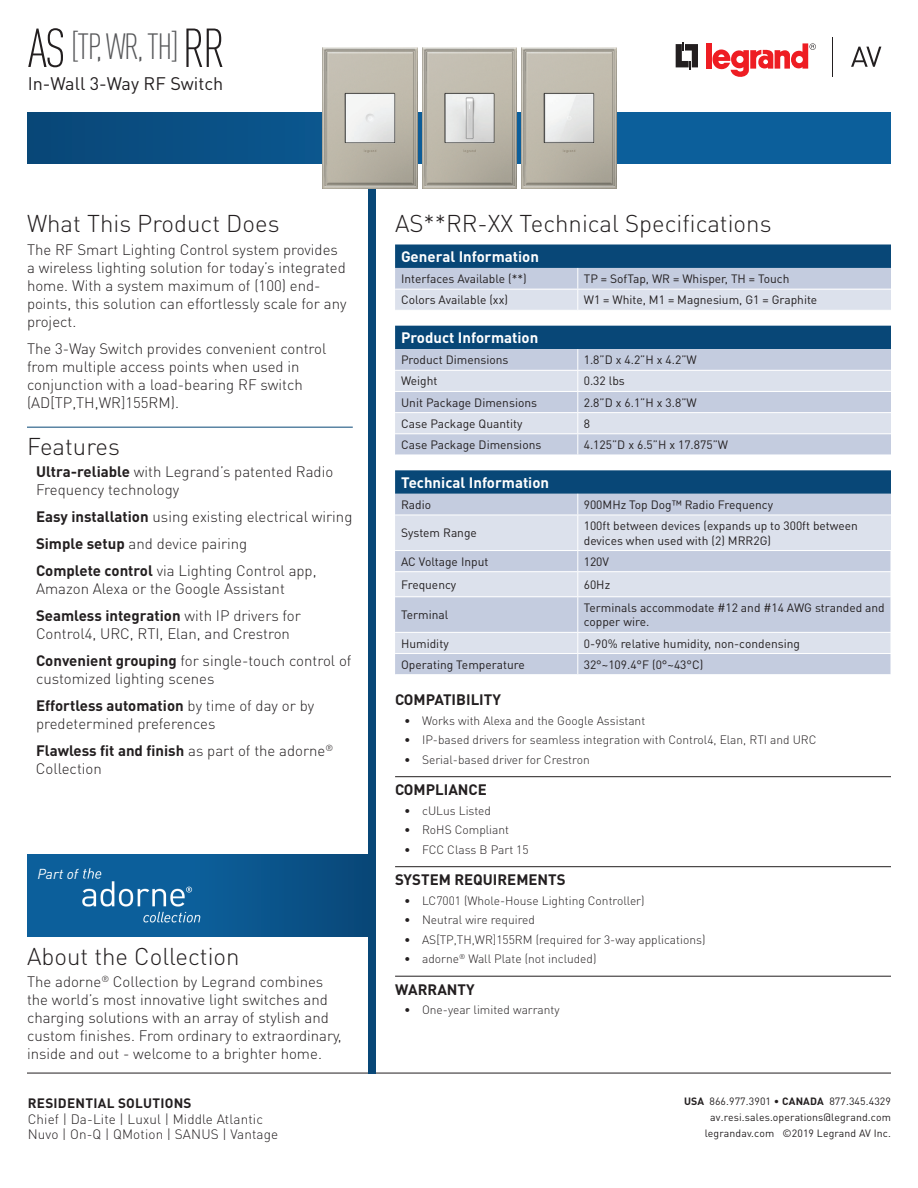
<style>
.page{position:relative;width:918px;height:1188px;background:#fff}
.page>*{position:absolute;margin:0;border:0;box-sizing:border-box;transform-origin:0 0}
.t1{font:300 condensed 36px "DINOT";color:#57585a}
.t2{font:300 24px "DINOT";color:#231f20}
.t3{font:18px "DINOT";color:#231f20}
.t4{font:300 15px/18px "DINOT";color:#231f20}
.t5{font:700 15px "DINOT";color:#fff}
.t6{font:700 15px "DINOT";color:#231f20}
.t7{font:italic 14.25px "DINOT";letter-spacing:-.005em;color:#fff}
.t8{font:300 13.5px/15px "DINOT";letter-spacing:.01em;color:#231f20}
.t9{font:700 13.5px "DINOT";letter-spacing:.02em;color:#231f20}
.t10{font:12px/14.4px "DINOT";color:#231f20}
.t11{font:300 12px "DINOT";color:#231f20}
.t12{font:10.5px/15.6px "DINOT";letter-spacing:.01em;color:#231f20;text-align:right}
.s1{font-size:54px;color:#231f20}
.s2{font-weight:700}
</style>
<div class="page">
<hr style="left:27px;top:1073px;width:864px;height:1px;background:#231f20">
<svg style="left:676px;top:42px;width:22px;height:27px"></svg>
<div style="left:706px;top:43px;width:6px;height:26px;background:#ee1d23"></div>
<svg style="left:713px;top:43px;width:103px;height:34px"></svg>
<hr style="left:832px;top:37px;width:1px;height:40px;background:#231f20">
<svg style="left:851px;top:47px;width:30px;height:20px"></svg>
<svg style="left:27px;top:113px;width:864px;height:51px;background:#0a568e"></svg>
<div style="left:368px;top:166px;width:7px;height:907px;background:#084777"></div>
<hr style="left:27px;top:427px;width:326px;height:1px;background:#084777">
<img style="left:323px;top:48px;width:94px;height:141px">
<img style="left:522px;top:48px;width:94px;height:141px">
<img style="left:422px;top:48px;width:95px;height:141px">
<div style="left:27px;top:854px;width:341px;height:82px;background:linear-gradient(to right,#0d65a4,#0a4d80)"></div>
<img style="left:80px;top:866px;width:132px;height:59px">
<hr style="left:395px;top:776px;width:496px;height:1px;background:#231f20">
<hr style="left:395px;top:866px;width:496px;height:1px;background:#231f20">
<hr style="left:395px;top:976px;width:496px;height:1px;background:#231f20">
<svg style="left:395px;top:244px;width:496px;height:66px;background:#88a3be"></svg>
<hr style="left:395px;top:289px;width:183px;height:1px;background:#fff">
<hr style="left:578px;top:289px;width:313px;height:1px;background:#fff">
<svg style="left:395px;top:326px;width:496px;height:129px;background:#aabbd0"></svg>
<hr style="left:395px;top:391px;width:183px;height:1px;background:#fff">
<hr style="left:578px;top:391px;width:313px;height:1px;background:#fff">
<hr style="left:395px;top:433px;width:183px;height:1px;background:#fff">
<hr style="left:578px;top:433px;width:313px;height:1px;background:#fff">
<hr style="left:395px;top:412px;width:183px;height:1px;background:#fff">
<hr style="left:578px;top:412px;width:313px;height:1px;background:#fff">
<div style="left:395px;top:654px;width:496px;height:20px;background:#c4ccdf"></div>
<svg style="left:395px;top:516px;width:496px;height:137px;background:#d2d8e6"></svg>
<svg style="left:395px;top:470px;width:496px;height:45px;background:#6488a9"></svg>
<hr style="left:577px;top:515px;width:1px;height:35px;background:#fff">
<svg style="left:577px;top:551px;width:1px;height:45px"></svg>
<hr style="left:577px;top:597px;width:1px;height:35px;background:#fff">
<svg style="left:577px;top:633px;width:1px;height:41px"></svg>
<hr style="left:395px;top:550px;width:183px;height:1px;background:#fff">
<hr style="left:578px;top:550px;width:313px;height:1px;background:#fff">
<hr style="left:395px;top:571px;width:183px;height:1px;background:#fff">
<hr style="left:578px;top:571px;width:313px;height:1px;background:#fff">
<hr style="left:395px;top:596px;width:183px;height:1px;background:#fff">
<hr style="left:578px;top:596px;width:313px;height:1px;background:#fff">
<hr style="left:395px;top:632px;width:183px;height:1px;background:#fff">
<hr style="left:578px;top:632px;width:313px;height:1px;background:#fff">
<hr style="left:395px;top:653px;width:183px;height:1px;background:#fff">
<h1 class="t1" style="left:28px;top:22px;width:199px"><span class="s1">AS</span> [TP, WR, TH] <span class="s1">RR</span></h1>
<p class="t3" style="left:28px;top:72px;width:197px">In-Wall 3-Way RF Switch</p>
<h2 class="t2" style="left:27px;top:207px;width:254px">What This Product Does</h2>
<p class="t4" style="left:27px;top:240px;width:321px">The RF Smart Lighting Control system provides a wireless lighting solution for today’s integrated home. With a system maximum of (100) end&shy;points, this solution can effortlessly scale for any project.</p>
<p class="t4" style="left:27px;top:339px;width:301px">The 3-Way Switch provides convenient control from multiple access points when used in conjunction with a load-bearing RF switch (AD[TP,TH,WR]155RM).</p>
<h2 class="t2" style="left:27px;top:430px;width:94px">Features</h2>
<p class="t4" style="left:36px;top:462px;width:299px"><span class="s2">Ultra-reliable</span> with Legrand’s patented Radio<br>Frequency technology</p>
<p class="t4" style="left:36px;top:503px;width:318px;line-height:27px"><span class="s2">Easy installation</span> using existing electrical wiring<br><span class="s2">Simple setup</span> and device pairing<br><span class="s2">Complete control</span> via Lighting Control app,</p>
<p class="t4" style="left:36px;top:575px;width:266px;line-height:27px">Amazon Alexa or the Google Assistant<br><span class="s2">Seamless integration</span> with IP drivers for</p>
<p class="t4" style="left:36px;top:620px;width:317px;line-height:27px">Control4, URC, RTI, Elan, and Crestron<br><span class="s2">Convenient grouping</span> for single-touch control of</p>
<p class="t4" style="left:36px;top:665px;width:280px;line-height:27px">customized lighting scenes<br><span class="s2">Effortless automation</span> by time of day or by</p>
<p class="t4" style="left:36px;top:710px;width:299px;line-height:27px">predetermined preferences<br><span class="s2">Flawless fit and finish</span> as part of the adorne<sup>®</sup></p>
<p class="t4" style="left:36px;top:759px;width:67px">Collection</p>
<p class="t7" style="left:38px;top:864px;width:42px">Part of</p>
<h2 class="t2" style="left:27px;top:940px;width:214px">About the Collection</h2>
<p class="t4" style="left:27px;top:972px;width:316px">The adorne<sup>®</sup> Collection by Legrand combines the world’s most innovative light switches and charging solutions with an array of stylish and custom finishes. From ordinary to extraordinary, inside and out - welcome to a brighter home.</p>
<p class="t9" style="left:28px;top:1094px;width:165px">RESIDENTIAL SOLUTIONS</p>
<p class="t8" style="left:28px;top:1111px;width:252px">Chief | Da-Lite | Luxul | Middle Atlantic<br>Nuvo | On-Q | QMotion | SANUS | Vantage</p>
<h2 class="t2" style="left:395px;top:207px;width:378px">AS**RR-XX Technical Specifications</h2>
<p class="t5" style="left:401px;top:246px;width:139px">General Information</p>
<p class="t10" style="left:401px;top:271px;width:127px">Interfaces Available (**)</p>
<p class="t10" style="left:584px;top:271px;width:207px">TP = SofTap, WR = Whisper, TH = Touch</p>
<p class="t10" style="left:401px;top:292px;width:108px">Colors Available (xx)</p>
<p class="t10" style="left:584px;top:292px;width:235px">W1 = White, M1 = Magnesium, G1 = Graphite</p>
<p class="t5" style="left:401px;top:328px;width:139px">Product Information</p>
<p class="t10" style="left:401px;top:352px;width:109px">Product Dimensions</p>
<p class="t10" style="left:584px;top:352px;width:115px">1.8”D x 4.2”H x 4.2”W</p>
<p class="t10" style="left:401px;top:373px;width:38px">Weight</p>
<p class="t10" style="left:584px;top:373px;width:43px">0.32 lbs</p>
<p class="t10" style="left:401px;top:395px;width:137px">Unit Package Dimensions</p>
<p class="t10" style="left:584px;top:395px;width:115px">2.8”D x 6.1”H x 3.8”W</p>
<p class="t10" style="left:401px;top:416px;width:123px">Case Package Quantity</p>
<p class="t10" style="left:584px;top:416px;width:8px">8</p>
<p class="t10" style="left:401px;top:437px;width:142px">Case Package Dimensions</p>
<p class="t10" style="left:584px;top:437px;width:146px">4.125”D x 6.5”H x 17.875”W</p>
<p class="t5" style="left:401px;top:472px;width:150px">Technical Information</p>
<p class="t10" style="left:401px;top:497px;width:32px">Radio</p>
<p class="t10" style="left:584px;top:497px;width:191px">900MHz Top Dog™ Radio Frequency</p>
<p class="t10" style="left:401px;top:525px;width:77px">System Range</p>
<p class="t10" style="left:584px;top:518px;width:276px">100ft between devices (expands up to 300ft between devices when used with (2) MRR2G)</p>
<p class="t10" style="left:401px;top:554px;width:89px">AC Voltage Input</p>
<p class="t10" style="left:584px;top:554px;width:27px">120V</p>
<p class="t10" style="left:401px;top:577px;width:57px">Frequency</p>
<p class="t10" style="left:584px;top:577px;width:28px">60Hz</p>
<p class="t10" style="left:401px;top:607px;width:49px">Terminal</p>
<p class="t10" style="left:584px;top:600px;width:303px">Terminals accommodate #12 and #14 AWG stranded and copper wire.</p>
<p class="t10" style="left:401px;top:636px;width:49px">Humidity</p>
<p class="t10" style="left:584px;top:636px;width:218px">0-90% relative humidity, non-condensing</p>
<p class="t10" style="left:401px;top:657px;width:125px">Operating Temperature</p>
<p class="t10" style="left:584px;top:657px;width:121px">32°~109.4°F (0°~43°C)</p>
<p class="t6" style="left:395px;top:689px;width:107px">COMPATIBILITY</p>
<p class="t11" style="left:404px;top:712px;width:243px">• Works with Alexa and the Google Assistant</p>
<p class="t11" style="left:404px;top:732px;width:414px">• IP-based drivers for seamless integration with Control4, Elan, RTI and URC</p>
<p class="t11" style="left:404px;top:751px;width:187px">• Serial-based driver for Crestron</p>
<p class="t6" style="left:395px;top:779px;width:93px">COMPLIANCE</p>
<p class="t11" style="left:404px;top:802px;width:88px">• cULus Listed</p>
<p class="t11" style="left:404px;top:822px;width:107px">• RoHS Compliant</p>
<p class="t11" style="left:404px;top:841px;width:126px">• FCC Class B Part 15</p>
<p class="t6" style="left:395px;top:869px;width:172px">SYSTEM REQUIREMENTS</p>
<p class="t11" style="left:404px;top:892px;width:242px">• LC7001 (Whole-House Lighting Controller)</p>
<p class="t11" style="left:404px;top:912px;width:132px">• Neutral wire required</p>
<p class="t11" style="left:404px;top:931px;width:303px">• AS[TP,TH,WR]155RM (required for 3-way applications)</p>
<p class="t11" style="left:404px;top:951px;width:194px">• adorne<sup>®</sup> Wall Plate (not included)</p>
<p class="t6" style="left:395px;top:979px;width:81px">WARRANTY</p>
<p class="t11" style="left:404px;top:1002px;width:157px">• One-year limited warranty</p>
<p class="t12" style="left:684px;top:1093px;width:208px"><span class="s2">USA</span> 866.977.3901 • <span class="s2">CANADA</span> 877.345.4329 av.resi.sales.operations@legrand.com legrandav.com ©2019 Legrand AV Inc.</p>
</div>
